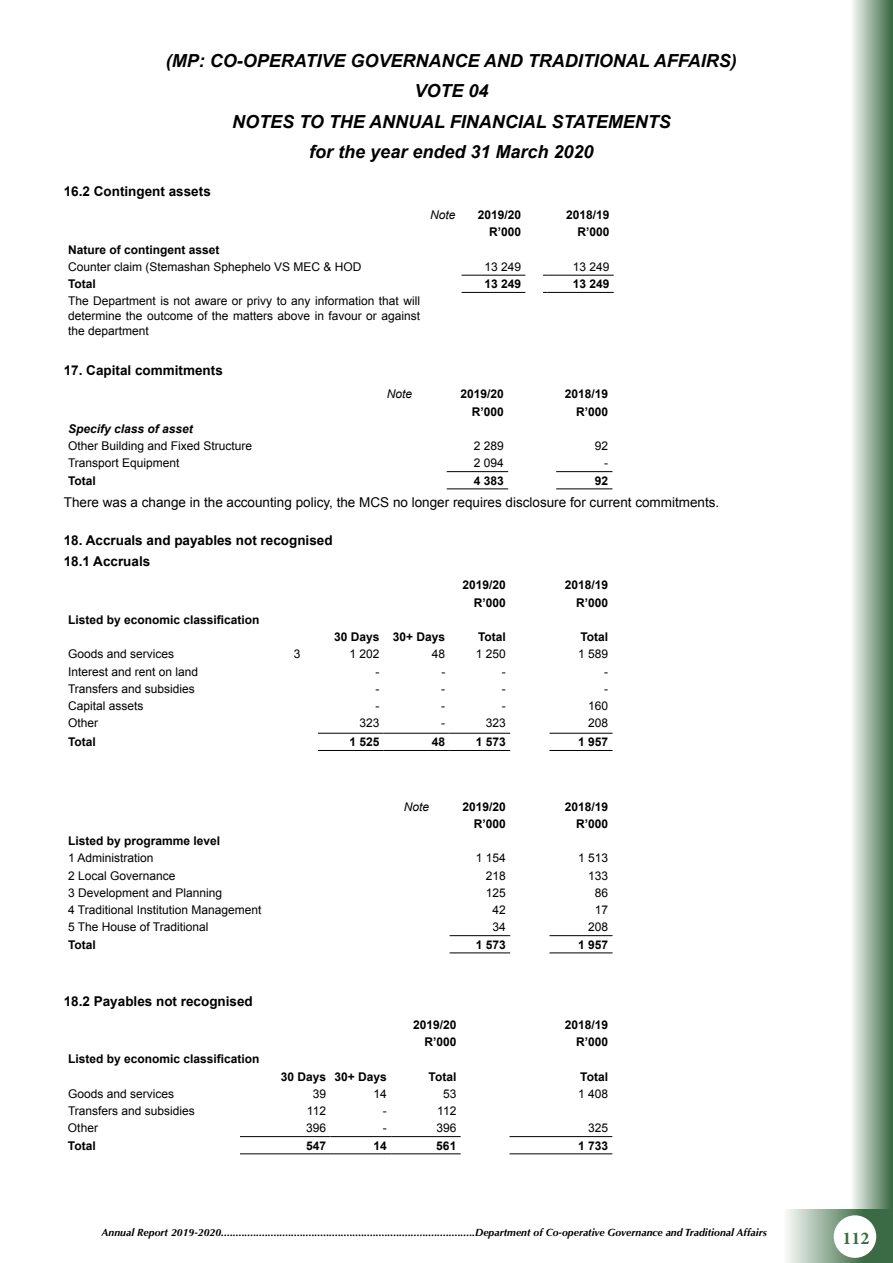
<style>
.page{position:relative;width:893px;height:1263px;background:#fff}
.page>*{position:absolute;margin:0;border:0;box-sizing:border-box;transform-origin:0 0}
.t1{font:italic 700 18px/30.2px "Arial";color:#000;text-align:center}
.t2{font:700 18px "Minion Pro";color:#3b6b44}
.t3{font:700 13.5px/20.7px "Arial";color:#000}
.t4{font:13.5px "Arial";color:#000}
.t5{font:12px/15px "Arial";color:#000;text-align:justify}
.t6{font:700 12px "Arial";color:#000}
.t7{font:italic 700 12px "Arial";color:#000}
.t8{font:italic 12px "Arial";color:#000}
.t9{font:italic 700 10.5px "Optima";color:#000}
</style>
<div class="page">
<div style="left:850px;top:0;width:43px;height:1263px;background:linear-gradient(to right,#fefefe,#35663e)"></div>
<svg style="left:787px;top:1209px;width:106px;height:54px;background:#8da992"></svg>
<div style="left:834px;top:1215px;width:42px;height:43px;background:#fff;border-radius:50%"></div>
<hr style="left:462px;top:275px;width:63px;height:1px;background:#000">
<hr style="left:462px;top:292px;width:63px;height:1px;background:#000">
<hr style="left:548px;top:275px;width:66px;height:1px;background:#000">
<hr style="left:548px;top:292px;width:66px;height:1px;background:#000">
<hr style="left:447px;top:471px;width:61px;height:1px;background:#000">
<hr style="left:447px;top:488px;width:61px;height:1px;background:#000">
<hr style="left:556px;top:471px;width:56px;height:1px;background:#000">
<hr style="left:556px;top:488px;width:56px;height:1px;background:#000">
<hr style="left:318px;top:733px;width:66px;height:1px;background:#000">
<hr style="left:384px;top:733px;width:66px;height:1px;background:#000">
<hr style="left:450px;top:733px;width:60px;height:1px;background:#000">
<hr style="left:318px;top:750px;width:66px;height:1px;background:#000">
<hr style="left:384px;top:750px;width:66px;height:1px;background:#000">
<hr style="left:450px;top:750px;width:60px;height:1px;background:#000">
<hr style="left:549px;top:733px;width:63px;height:1px;background:#000">
<hr style="left:549px;top:750px;width:63px;height:1px;background:#000">
<hr style="left:450px;top:935px;width:60px;height:1px;background:#000">
<hr style="left:450px;top:952px;width:60px;height:1px;background:#000">
<hr style="left:549px;top:935px;width:63px;height:1px;background:#000">
<hr style="left:549px;top:952px;width:63px;height:1px;background:#000">
<hr style="left:240px;top:1136px;width:90px;height:1px;background:#000">
<hr style="left:330px;top:1136px;width:61px;height:1px;background:#000">
<hr style="left:391px;top:1136px;width:70px;height:1px;background:#000">
<hr style="left:240px;top:1153px;width:90px;height:1px;background:#000">
<hr style="left:330px;top:1153px;width:61px;height:1px;background:#000">
<hr style="left:391px;top:1153px;width:70px;height:1px;background:#000">
<hr style="left:510px;top:1136px;width:102px;height:1px;background:#000">
<hr style="left:510px;top:1153px;width:102px;height:1px;background:#000">
<h1 class="t1" style="left:166px;top:46px;width:572px">(MP: CO-OPERATIVE GOVERNANCE AND TRADITIONAL AFFAIRS)<br>VOTE 04<br>NOTES TO THE ANNUAL FINANCIAL STATEMENTS<br>for the year ended 31 March 2020</h1>
<p class="t3" style="left:64px;top:181px;width:149px">16.2 Contingent assets</p>
<p class="t8" style="left:430px;top:207px;width:27px">Note</p>
<p class="t6" style="left:478px;top:207px;width:45px">2019/20</p>
<p class="t6" style="left:566px;top:207px;width:45px">2018/19</p>
<p class="t6" style="left:489px;top:224px;width:34px">R’000</p>
<p class="t6" style="left:577px;top:224px;width:34px">R’000</p>
<p class="t6" style="left:68px;top:241px;width:153px">Nature of contingent asset</p>
<p class="t5" style="left:68px;top:259px;width:295px">Counter claim (Stemashan Sphephelo VS MEC &amp; HOD</p>
<p class="t5" style="left:484px;top:259px;width:38px">13 249</p>
<p class="t5" style="left:573px;top:259px;width:38px">13 249</p>
<p class="t6" style="left:68px;top:276px;width:29px">Total</p>
<p class="t6" style="left:484px;top:276px;width:38px">13 249</p>
<p class="t6" style="left:573px;top:276px;width:38px">13 249</p>
<p class="t5" style="left:68px;top:294px;width:354px">The Department is not aware or privy to any information that will determine the outcome of the matters above in favour or against the department</p>
<p class="t3" style="left:64px;top:360px;width:161px">17. Capital commitments</p>
<p class="t8" style="left:387px;top:386px;width:27px">Note</p>
<p class="t6" style="left:461px;top:386px;width:45px">2019/20</p>
<p class="t6" style="left:565px;top:386px;width:45px">2018/19</p>
<p class="t6" style="left:472px;top:403px;width:34px">R’000</p>
<p class="t6" style="left:576px;top:403px;width:34px">R’000</p>
<p class="t7" style="left:68px;top:421px;width:126px">Specify class of asset</p>
<p class="t5" style="left:68px;top:439px;width:186px">Other Building and Fixed Structure</p>
<p class="t5" style="left:474px;top:439px;width:32px">2 289</p>
<p class="t5" style="left:595px;top:439px;width:15px">92</p>
<p class="t5" style="left:68px;top:456px;width:113px">Transport Equipment</p>
<p class="t5" style="left:474px;top:456px;width:32px">2 094</p>
<p class="t5" style="left:604px;top:456px;width:5px">-</p>
<p class="t6" style="left:68px;top:472px;width:29px">Total</p>
<p class="t6" style="left:474px;top:472px;width:32px">4 383</p>
<p class="t6" style="left:595px;top:472px;width:15px">92</p>
<p class="t4" style="left:64px;top:494px;width:657px">There was a change in the accounting policy, the MCS no longer requires disclosure for current commitments.</p>
<p class="t3" style="left:64px;top:531px;width:270px">18. Accruals and payables not recognised<br>18.1 Accruals</p>
<p class="t6" style="left:463px;top:577px;width:45px">2019/20</p>
<p class="t6" style="left:565px;top:577px;width:45px">2018/19</p>
<p class="t6" style="left:474px;top:594px;width:34px">R’000</p>
<p class="t6" style="left:576px;top:594px;width:34px">R’000</p>
<p class="t6" style="left:68px;top:612px;width:193px">Listed by economic classification</p>
<p class="t6" style="left:334px;top:629px;width:113px">30 Days 30+ Days</p>
<p class="t6" style="left:478px;top:629px;width:29px">Total</p>
<p class="t6" style="left:580px;top:629px;width:29px">Total</p>
<p class="t5" style="left:68px;top:647px;width:108px">Goods and services</p>
<p class="t5" style="left:294px;top:647px;width:8px">3</p>
<p class="t5" style="left:349px;top:647px;width:32px">1 202</p>
<p class="t5" style="left:432px;top:647px;width:15px">48</p>
<p class="t5" style="left:476px;top:647px;width:32px">1 250</p>
<p class="t5" style="left:578px;top:647px;width:32px">1 589</p>
<p class="t5" style="left:68px;top:664px;width:132px">Interest and rent on land</p>
<p class="t5" style="left:375px;top:664px;width:5px">-</p>
<p class="t5" style="left:441px;top:664px;width:5px">-</p>
<p class="t5" style="left:502px;top:664px;width:5px">-</p>
<p class="t5" style="left:604px;top:664px;width:5px">-</p>
<p class="t5" style="left:68px;top:681px;width:128px">Transfers and subsidies</p>
<p class="t5" style="left:375px;top:681px;width:5px">-</p>
<p class="t5" style="left:441px;top:681px;width:5px">-</p>
<p class="t5" style="left:502px;top:681px;width:5px">-</p>
<p class="t5" style="left:604px;top:681px;width:5px">-</p>
<p class="t5" style="left:68px;top:698px;width:77px">Capital assets</p>
<p class="t5" style="left:375px;top:698px;width:5px">-</p>
<p class="t5" style="left:441px;top:698px;width:5px">-</p>
<p class="t5" style="left:502px;top:698px;width:5px">-</p>
<p class="t5" style="left:588px;top:698px;width:22px">160</p>
<p class="t5" style="left:68px;top:716px;width:32px">Other</p>
<p class="t5" style="left:359px;top:716px;width:22px">323</p>
<p class="t5" style="left:441px;top:716px;width:5px">-</p>
<p class="t5" style="left:486px;top:716px;width:22px">323</p>
<p class="t5" style="left:588px;top:716px;width:22px">208</p>
<p class="t6" style="left:68px;top:734px;width:29px">Total</p>
<p class="t6" style="left:349px;top:734px;width:32px">1 525</p>
<p class="t6" style="left:432px;top:734px;width:15px">48</p>
<p class="t6" style="left:476px;top:734px;width:32px">1 573</p>
<p class="t6" style="left:578px;top:734px;width:32px">1 957</p>
<p class="t8" style="left:404px;top:799px;width:27px">Note</p>
<p class="t6" style="left:462px;top:798px;width:45px">2019/20</p>
<p class="t6" style="left:565px;top:798px;width:45px">2018/19</p>
<p class="t6" style="left:474px;top:816px;width:34px">R’000</p>
<p class="t6" style="left:576px;top:816px;width:34px">R’000</p>
<p class="t6" style="left:68px;top:833px;width:154px">Listed by programme level</p>
<p class="t5" style="left:68px;top:851px;width:87px">1 Administration</p>
<p class="t5" style="left:476px;top:851px;width:32px">1 154</p>
<p class="t5" style="left:578px;top:851px;width:32px">1 513</p>
<p class="t5" style="left:68px;top:868px;width:109px">2 Local Governance</p>
<p class="t5" style="left:486px;top:868px;width:22px">218</p>
<p class="t5" style="left:588px;top:868px;width:22px">133</p>
<p class="t5" style="left:68px;top:885px;width:156px">3 Development and Planning</p>
<p class="t5" style="left:486px;top:885px;width:22px">125</p>
<p class="t5" style="left:595px;top:885px;width:15px">86</p>
<p class="t5" style="left:68px;top:903px;width:195px">4 Traditional Institution Management</p>
<p class="t5" style="left:492px;top:903px;width:15px">42</p>
<p class="t5" style="left:595px;top:903px;width:15px">17</p>
<p class="t5" style="left:68px;top:920px;width:142px">5 The House of Traditional</p>
<p class="t5" style="left:492px;top:920px;width:15px">34</p>
<p class="t5" style="left:588px;top:920px;width:22px">208</p>
<p class="t6" style="left:68px;top:936px;width:29px">Total</p>
<p class="t6" style="left:476px;top:936px;width:32px">1 573</p>
<p class="t6" style="left:578px;top:936px;width:32px">1 957</p>
<p class="t3" style="left:64px;top:991px;width:191px">18.2 Payables not recognised</p>
<p class="t6" style="left:68px;top:1051px;width:193px">Listed by economic classification</p>
<p class="t6" style="left:413px;top:1017px;width:45px">2019/20</p>
<p class="t6" style="left:565px;top:1017px;width:45px">2018/19</p>
<p class="t6" style="left:424px;top:1034px;width:34px">R’000</p>
<p class="t6" style="left:576px;top:1034px;width:34px">R’000</p>
<p class="t6" style="left:281px;top:1068px;width:108px">30 Days 30+ Days</p>
<p class="t6" style="left:429px;top:1068px;width:29px">Total</p>
<p class="t6" style="left:580px;top:1068px;width:29px">Total</p>
<p class="t5" style="left:68px;top:1086px;width:108px">Goods and services</p>
<p class="t5" style="left:313px;top:1086px;width:15px">39</p>
<p class="t5" style="left:374px;top:1086px;width:15px">14</p>
<p class="t5" style="left:443px;top:1086px;width:15px">53</p>
<p class="t5" style="left:578px;top:1086px;width:32px">1 408</p>
<p class="t5" style="left:68px;top:1103px;width:128px">Transfers and subsidies</p>
<p class="t5" style="left:307px;top:1103px;width:21px">112</p>
<p class="t5" style="left:383px;top:1103px;width:5px">-</p>
<p class="t5" style="left:437px;top:1103px;width:21px">112</p>
<p class="t5" style="left:68px;top:1121px;width:32px">Other</p>
<p class="t5" style="left:306px;top:1121px;width:22px">396</p>
<p class="t5" style="left:383px;top:1121px;width:5px">-</p>
<p class="t5" style="left:436px;top:1121px;width:22px">396</p>
<p class="t5" style="left:588px;top:1121px;width:22px">325</p>
<p class="t6" style="left:68px;top:1137px;width:29px">Total</p>
<p class="t6" style="left:306px;top:1137px;width:22px">547</p>
<p class="t6" style="left:374px;top:1137px;width:15px">14</p>
<p class="t6" style="left:436px;top:1137px;width:22px">561</p>
<p class="t6" style="left:578px;top:1137px;width:32px">1 733</p>
<p class="t9" style="left:102px;top:1226px;width:667px">Annual Report 2019-2020.......................................................................................Department of Co-operative Governance and Traditional Affairs</p>
<h1 class="t2" style="left:842px;top:1225px;width:28px">112</h1>
</div>
